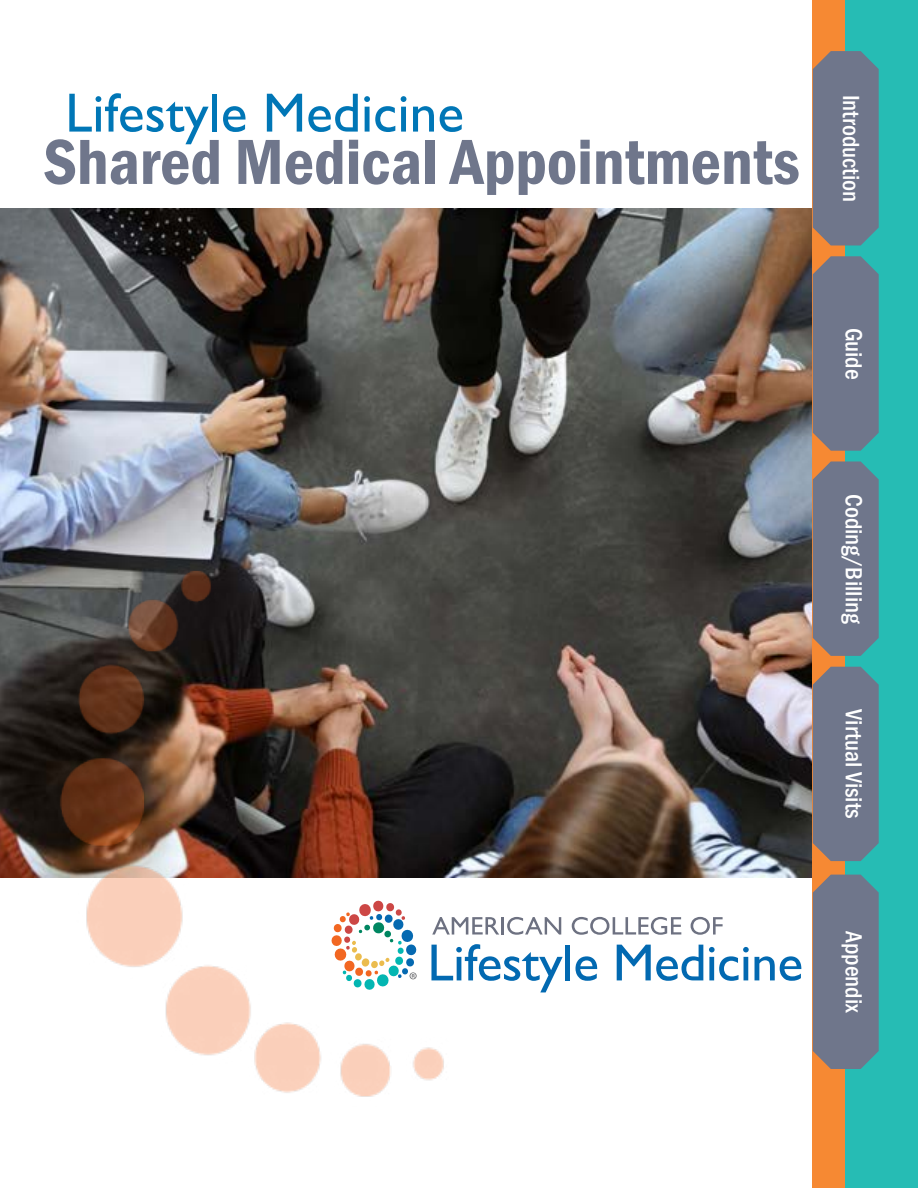
<style>
.page{position:relative;width:918px;height:1188px;background:#fff}
.page>*{position:absolute;margin:0;border:0;box-sizing:border-box;transform-origin:0 0}
.t1{font:600 condensed 66px "Franklin Gothic";color:#6f768b}
.t2{font:55.5px "Gill Sans";color:#0076b6}
.t3{font:500 condensed 24px "Franklin Gothic";color:#fff}
</style>
<div class="page">
<img style="left:0;top:209px;width:813px;height:669px">
<img style="left:3px;top:432px;width:810px;height:756px">
<div style="left:813px;top:0;width:53px;height:1188px;background:#f68933"></div>
<div style="left:846px;top:0;width:72px;height:1188px;background:#26bcb4"></div>
<div style="left:813px;top:51px;width:66px;height:194px;background:#6f768b"></div>
<div style="left:813px;top:256px;width:66px;height:195px;background:#6f768b"></div>
<div style="left:813px;top:461px;width:66px;height:195px;background:#6f768b"></div>
<div style="left:813px;top:667px;width:66px;height:194px;background:#6f768b"></div>
<div style="left:813px;top:875px;width:66px;height:194px;background:#6f768b"></div>
<h2 class="t2" style="left:65px;top:81px;width:400px">Lifestyle Medicine</h2>
<h1 class="t1" style="left:43px;top:118px;width:758px">Shared Medical Appointments</h1>
<p class="t3" style="left:867px;top:95px;width:109px;rotate:90deg">Introduction</p>
<p class="t3" style="left:869px;top:328px;width:53px;rotate:90deg">Guide</p>
<p class="t3" style="left:869px;top:494px;width:131px;rotate:90deg">Coding/Billing</p>
<p class="t3" style="left:869px;top:709px;width:111px;rotate:90deg">Virtual Visits</p>
<p class="t3" style="left:869px;top:931px;width:84px;rotate:90deg">Appendix</p>
</div>
